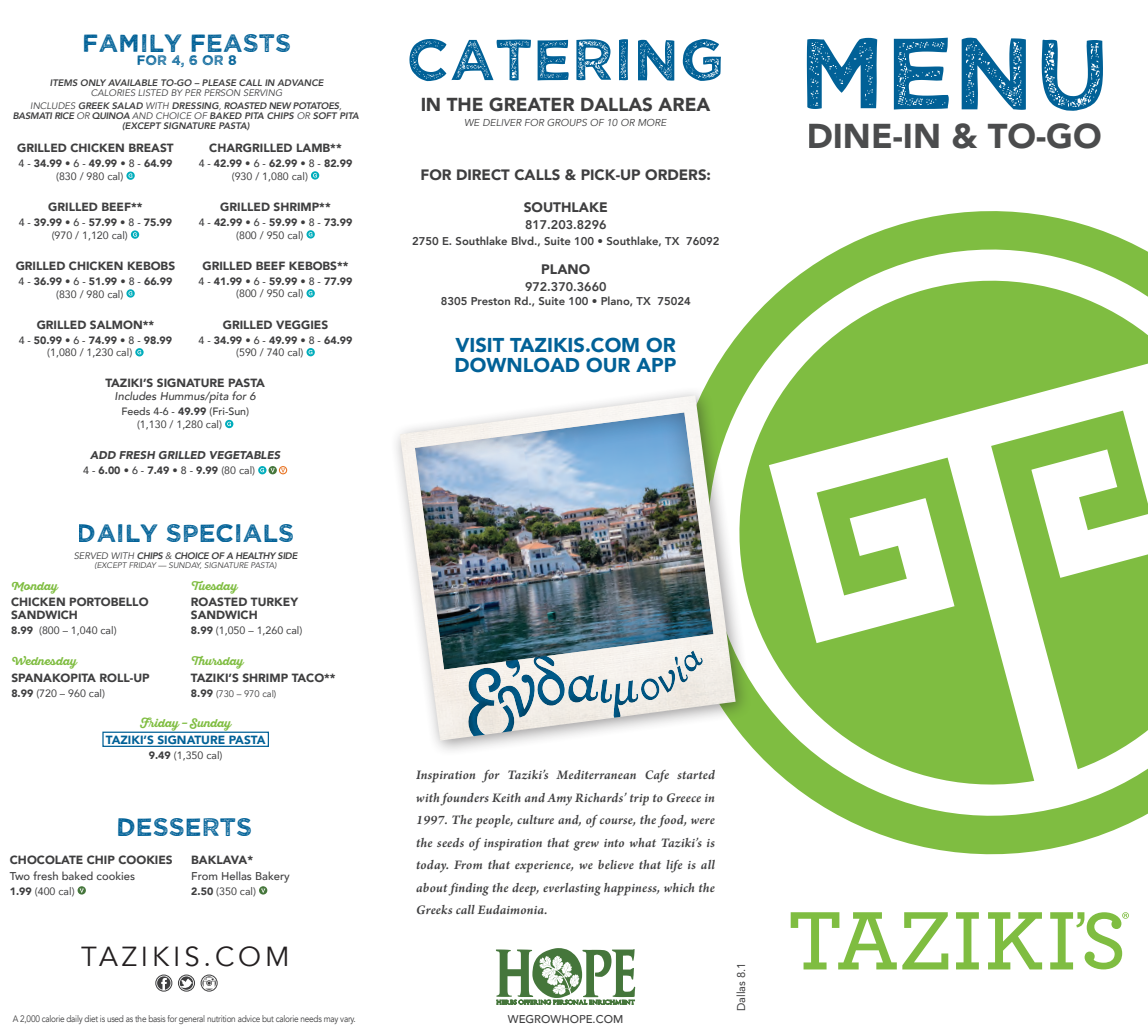
<style>
.page{position:relative;width:1148px;height:1035px;background:#fff}
.page>*{position:absolute;margin:0;border:0;box-sizing:border-box;transform-origin:0 0}
.t1{font:102.75px "Wicked Grit";color:#016197}
.t2{font:58px "Wicked Grit";color:#016197}
.t3{font:900 34.38px "Avenir";color:#4b4c4d}
.t4{font:27.5px "Avenir";letter-spacing:.14em;color:#231f20}
.t5{font:25.12px "Wicked Grit";color:#016197}
.t6{font:900 20px/20px "Avenir";color:#016197}
.t7{font:900 18.75px "Avenir";color:#3e3e3f}
.t8{font:900 15px "Avenir";color:#3e3e3f}
.t9{font:italic 600 13.75px/22.5px "Arno Pro";letter-spacing:.015em;color:#3e3e3f;text-align:justify}
.t10{font:900 13.75px "Avenir";color:#3e3e3f}
.t11{font:13.75px "Wicked Grit";color:#016197}
.t12{font:800 12.5px "Avenir";color:#3e3e3f}
.t13{font:900 11.88px/12.8px "Avenir";color:#3e3e3f}
.t14{font:900 11.88px "Avenir";color:#016197}
.t15{font:800 11.25px "Avenir";color:#3e3e3f}
.t16{font:500 11.25px "Avenir";color:#3e3e3f}
.t17{font:700 11.25px "Sant Elia Script";color:#7fbd41}
.t18{font:italic 900 11.25px "Avenir";color:#3e3e3f}
.t19{font:italic 500 11.25px "Avenir";color:#3e3e3f}
.t20{font:11.25px "Avenir LT Std";color:#3e3e3f}
.t21{font:900 10.62px/12.5px "Avenir";color:#3e3e3f}
.t22{font:10.62px/12.5px "Avenir";color:#3e3e3f}
.t23{font:500 10.62px/12.8px "Avenir";color:#3e3e3f}
.t24{font:italic 10px "Avenir";color:#3e3e3f}
.t25{font:italic 800 9.38px/10px "Avenir";letter-spacing:-.03em;color:#3e3e3f;text-align:center}
.t26{font:9.38px "Avenir";letter-spacing:-.03em;color:#3e3e3f;scale:.88 1}
.t27{font:italic 800 9.38px "Avenir";color:#3e3e3f}
.t28{font:italic 9.38px "Avenir";color:#3e3e3f}
.t29{font:9.38px "Avenir";color:#3e3e3f}
.t30{font:italic 8.12px "Avenir";color:#3e3e3f}
.s1{font-weight:400}
.s2{font-weight:500}
.s3{font-weight:900}
.s4{font-weight:900;font-size:10.62px}
</style>
<div class="page">
<svg style="left:706px;top:211px;width:442px;height:644px;fill:#7fbd41"></svg>
<svg style="left:790px;top:912px;width:106px;height:57px"></svg>
<svg style="left:902px;top:912px;width:46px;height:57px"></svg>
<svg style="left:956px;top:912px;width:22px;height:57px"></svg>
<svg style="left:988px;top:912px;width:54px;height:57px"></svg>
<svg style="left:1050px;top:912px;width:78px;height:57px"></svg>
<div style="left:389px;top:385px;width:363px;height:372px;background:#231f20;opacity:.45"></div>
<img style="left:400px;top:395px;width:335px;height:346px">
<svg style="left:444px;top:670px;width:269px;height:71px;background:#c8d2d5"></svg>
<img style="left:414px;top:411px;width:299px;height:259px">
<svg style="left:496px;top:948px;width:139px;height:57px"></svg>
<svg style="left:155px;top:975px;width:17px;height:17px"></svg>
<svg style="left:178px;top:975px;width:40px;height:17px"></svg>
<svg style="left:311px;top:171px;width:8px;height:9px"></svg>
<svg style="left:126px;top:172px;width:9px;height:8px"></svg>
<svg style="left:131px;top:230px;width:8px;height:9px"></svg>
<svg style="left:306px;top:230px;width:9px;height:9px"></svg>
<svg style="left:126px;top:289px;width:9px;height:9px"></svg>
<svg style="left:306px;top:289px;width:9px;height:8px"></svg>
<svg style="left:306px;top:348px;width:9px;height:8px"></svg>
<svg style="left:135px;top:348px;width:9px;height:8px"></svg>
<svg style="left:258px;top:466px;width:29px;height:8px"></svg>
<svg style="left:225px;top:420px;width:8px;height:8px"></svg>
<div style="left:102px;top:732px;width:167px;height:15px;border:1px solid #016197"></div>
<svg style="left:78px;top:886px;width:8px;height:9px"></svg>
<svg style="left:259px;top:886px;width:8px;height:9px"></svg>
<p class="t5" style="left:82px;top:27px;width:211px">FAMILY FEASTS</p>
<p class="t11" style="left:137px;top:51px;width:101px">FOR 4, 6 OR 8</p>
<p class="t27" style="left:50px;top:77px;width:275px">ITEMS ONLY AVAILABLE TO-GO – PLEASE CALL IN ADVANCE</p>
<p class="t28" style="left:91px;top:87px;width:193px">CALORIES LISTED BY PER PERSON SERVING</p>
<p class="t25" style="left:13px;top:100px;width:348px"><span class="s1">INCLUDES</span> GREEK SALAD <span class="s1">WITH</span> DRESSING<span class="s1">,</span> ROASTED NEW POTATOES<span class="s1">,<br></span>BASMATI RICE <span class="s1">OR</span> QUINOA <span class="s1">AND CHOICE OF</span> BAKED PITA CHIPS <span class="s1">OR</span> SOFT PITA</p>
<p class="t27" style="left:122px;top:120px;width:129px">(EXCEPT SIGNATURE PASTA)</p>
<p class="t13" style="left:17px;top:141px;width:158px">GRILLED CHICKEN BREAST</p>
<p class="t21" style="left:56px;top:157px;width:118px;text-indent:-38px"><span class="s2">4 -</span> 34.99 <span class="s2">• 6 -</span> 49.99 <span class="s2">• 8 -</span> 64.99 <span class="s1">(830 / 980 cal)</span></p>
<p class="t13" style="left:48px;top:200px;width:96px">GRILLED BEEF**</p>
<p class="t21" style="left:52px;top:216px;width:122px;text-indent:-33px"><span class="s2">4 -</span> 39.99 <span class="s2">• 6 -</span> 57.99 <span class="s2">• 8 -</span> 75.99 <span class="s1">(970 / 1,120 cal)</span></p>
<p class="t13" style="left:16px;top:259px;width:161px">GRILLED CHICKEN KEBOBS</p>
<p class="t21" style="left:56px;top:275px;width:118px;text-indent:-38px"><span class="s2">4 -</span> 36.99 <span class="s2">• 6 -</span> 51.99 <span class="s2">• 8 -</span> 66.99 <span class="s1">(830 / 980 cal)</span></p>
<p class="t13" style="left:37px;top:318px;width:119px">GRILLED SALMON**</p>
<p class="t22" style="left:47px;top:334px;width:126px;text-indent:-29px"><span class="s2">4 -</span> <span class="s3">50.99</span> <span class="s2">• 6 -</span> <span class="s3">74.99</span> <span class="s2">• 8 -</span> <span class="s3">98.99 </span>(1,080 / 1,230 cal)</p>
<p class="t13" style="left:209px;top:141px;width:134px">CHARGRILLED LAMB**</p>
<p class="t21" style="left:232px;top:157px;width:122px;text-indent:-33px"><span class="s2">4 -</span> 42.99 • <span class="s2">6 -</span> 62.99 <span class="s2">• 8 -</span> 82.99 <span class="s1">(930 / 1,080 cal)</span></p>
<p class="t13" style="left:220px;top:200px;width:112px">GRILLED SHRIMP**</p>
<p class="t21" style="left:236px;top:216px;width:118px;text-indent:-38px"><span class="s2">4 -</span> 42.99 <span class="s2">• 6 -</span> 59.99 <span class="s2">• 8 -</span> 73.99 <span class="s1">(800 / 950 cal)</span></p>
<p class="t13" style="left:202px;top:259px;width:148px">GRILLED BEEF KEBOBS**</p>
<p class="t21" style="left:236px;top:275px;width:118px;text-indent:-38px"><span class="s2">4 -</span> 41.99 <span class="s2">• 6 -</span> 59.99 <span class="s2">• 8 -</span> 77.99 <span class="s1">(800 / 950 cal)</span></p>
<p class="t13" style="left:223px;top:318px;width:107px">GRILLED VEGGIES</p>
<p class="t21" style="left:236px;top:334px;width:118px;text-indent:-38px"><span class="s2">4 -</span> 34.99 <span class="s2">• 6 -</span> 49.99 <span class="s2">• 8 -</span> 64.99 <span class="s1">(590 / 740 cal)</span></p>
<p class="t13" style="left:105px;top:377px;width:161px">TAZIKI’S SIGNATURE PASTA</p>
<p class="t19" style="left:115px;top:390px;width:143px">Includes Hummus/pita for 6</p>
<p class="t23" style="left:137px;top:405px;width:114px;text-indent:-16px">Feeds 4-6 - <span class="s3">49.99</span> (Fri-Sun) <span class="s1">(1,130 / 1,280 cal)</span></p>
<p class="t18" style="left:90px;top:446px;width:192px">ADD FRESH GRILLED VEGETABLES</p>
<p class="t21" style="left:83px;top:464px;width:173px"><span class="s2">4 -</span> 6.00 <span class="s2">• 6 -</span> 7.49 <span class="s2">• 8 -</span> 9.99 <span class="s1">(80 cal)</span></p>
<p class="t2" style="left:406px;top:22px;width:320px">CATERING</p>
<h3 class="t7" style="left:420px;top:89px;width:291px">IN THE GREATER DALLAS AREA</h3>
<p class="t24" style="left:464px;top:117px;width:204px">WE DELIVER FOR GROUPS OF 10 OR MORE</p>
<p class="t8" style="left:420px;top:162px;width:292px">FOR DIRECT CALLS &amp; PICK-UP ORDERS:</p>
<p class="t10" style="left:524px;top:195px;width:86px">SOUTHLAKE</p>
<p class="t12" style="left:525px;top:215px;width:83px">817.203.8296</p>
<p class="t15" style="left:412px;top:232px;width:309px">2750 E. Southlake Blvd., Suite 100 • Southlake, TX 76092</p>
<p class="t10" style="left:541px;top:258px;width:50px">PLANO</p>
<p class="t12" style="left:525px;top:277px;width:83px">972.370.3660</p>
<p class="t15" style="left:441px;top:292px;width:251px">8305 Preston Rd., Suite 100 • Plano, TX 75024</p>
<p class="t6" style="left:454px;top:334px;width:223px">VISIT TAZIKIS.COM OR<br>DOWNLOAD OUR APP</p>
<h3 class="t5" style="left:77px;top:517px;width:219px">DAILY SPECIALS</h3>
<p class="t25" style="left:74px;top:551px;width:225px"><span class="s1">SERVED WITH</span> CHIPS <span class="s1">&amp;</span> CHOICE OF A HEALTHY SIDE</p>
<p class="t30" style="left:95px;top:560px;width:183px">(EXCEPT FRIDAY — SUNDAY, SIGNATURE PASTA)</p>
<p class="t17" style="left:191px;top:579px;width:48px">Tuesday</p>
<p class="t13" style="left:191px;top:595px;width:109px">ROASTED TURKEY<br>SANDWICH</p>
<p class="t22" style="left:191px;top:624px;width:113px"><span class="s3">8.99</span> (1,050 – 1,260 cal)</p>
<p class="t17" style="left:191px;top:655px;width:54px">Thursday</p>
<p class="t13" style="left:191px;top:671px;width:146px">TAZIKI’S SHRIMP TACO**</p>
<p class="t29" style="left:191px;top:688px;width:87px"><span class="s4">8.99</span> (730 – 970 cal)</p>
<p class="t17" style="left:11px;top:579px;width:48px">Monday</p>
<p class="t13" style="left:11px;top:595px;width:139px">CHICKEN PORTOBELLO<br>SANDWICH</p>
<p class="t22" style="left:11px;top:624px;width:107px"><span class="s3">8.99</span> (800 – 1,040 cal)</p>
<p class="t17" style="left:11px;top:655px;width:67px">Wednesday</p>
<p class="t13" style="left:11px;top:671px;width:140px">SPANAKOPITA ROLL-UP</p>
<p class="t22" style="left:11px;top:686px;width:95px"><span class="s3">8.99</span> (720 – 960 cal)</p>
<p class="t17" style="left:140px;top:717px;width:92px">Friday – Sunday</p>
<p class="t14" style="left:106px;top:729px;width:161px">TAZIKI’S SIGNATURE PASTA</p>
<p class="t22" style="left:149px;top:748px;width:75px"><span class="s3">9.49</span> (1,350 cal)</p>
<p class="t5" style="left:116px;top:811px;width:138px">DESSERTS</p>
<p class="t13" style="left:10px;top:854px;width:164px">CHOCOLATE CHIP COOKIES</p>
<p class="t16" style="left:10px;top:866px;width:127px">Two fresh baked cookies</p>
<p class="t22" style="left:10px;top:884px;width:66px"><span class="s3">1.99</span> (400 cal)</p>
<p class="t13" style="left:191px;top:854px;width:63px">BAKLAVA*</p>
<p class="t16" style="left:191px;top:866px;width:100px">From Hellas Bakery</p>
<p class="t22" style="left:191px;top:884px;width:66px"><span class="s3">2.50</span> (350 cal)</p>
<p class="t4" style="left:81px;top:940px;width:210px">TAZIKIS.COM</p>
<p class="t9" style="left:416px;top:765px;width:300px">Inspiration for Taziki’s Mediterranean Cafe started with founders Keith and Amy Richards’ trip to Greece in 1997. The people, culture and, of course, the food, were the seeds of inspiration that grew into what Taziki’s is today. From that experience, we believe that life is all about finding the deep, everlasting happiness, which the Greeks call Eudaimonia.</p>
<p class="t26" style="left:13px;top:1013px;width:391px">A 2,000 calorie daily diet is used as the basis for general nutrition advice but calorie needs may vary.</p>
<p class="t16" style="left:508px;top:1009px;width:117px">WEGROWHOPE.COM</p>
<p class="t20" style="left:734px;top:1011px;width:50px;rotate:-90deg">Dallas 8.1</p>
<h1 class="t1" style="left:797px;top:6px;width:315px">MENU</h1>
<h3 class="t3" style="left:806px;top:107px;width:296px">DINE-IN &amp; TO-GO</h3>
</div>
